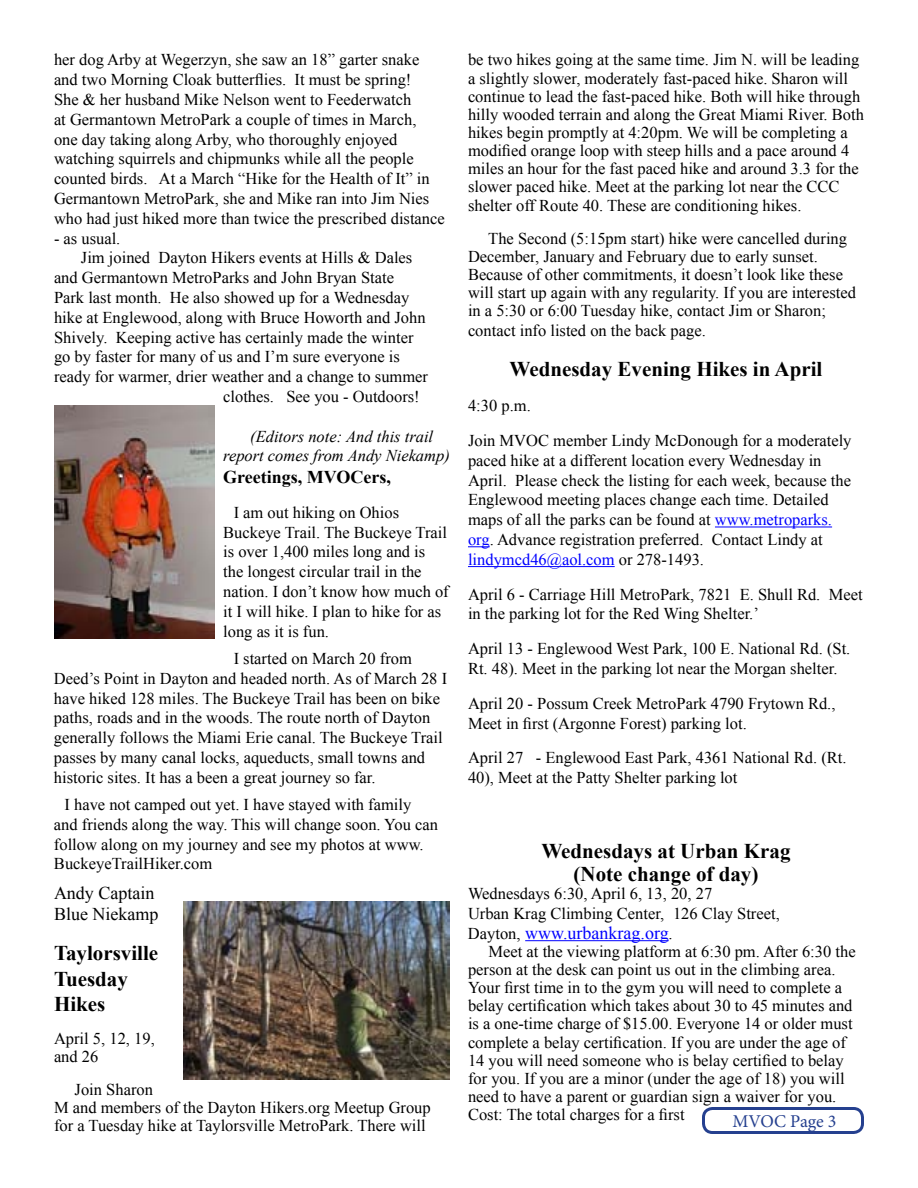
<style>
.page{position:relative;width:918px;height:1188px;background:#fff}
.page>*{position:absolute;margin:0;border:0;box-sizing:border-box;transform-origin:0 0}
.t1{font:700 21px/25.2px "Times New Roman";color:#000}
.t2{font:18px "Times New Roman";color:#00f}
.t3{font:18px/21.6px "Times New Roman";color:#000}
.t4{font:700 18px "Times New Roman";color:#000}
.t5{font:18px "Minion Pro";letter-spacing:-.005em;color:#25408f}
.t6{font:16.5px/19.8px "Times New Roman";color:#000}
.t7{font:italic 16.5px/19.8px "Times New Roman";color:#000}
.s1{color:#00f}
.s2{font-size:16.5px;color:#000}
</style>
<div class="page">
<div style="left:702px;top:1107px;width:162px;height:27px;border:3px solid #25408f;border-radius:9px"></div>
<hr style="left:715px;top:527px;width:117px;height:1px;background:#00f">
<svg style="left:468px;top:546px;width:22px;height:1px"></svg>
<hr style="left:468px;top:566px;width:147px;height:1px;background:#00f">
<hr style="left:525px;top:940px;width:144px;height:1px;background:#00f">
<img style="left:184px;top:902px;width:266px;height:178px">
<img style="left:54px;top:405px;width:160px;height:234px">
<p class="t6" style="left:54px;top:50px;width:392px">her dog Arby at Wegerzyn, she saw an 18” garter snake and two Morning Cloak butterflies. It must be spring!<br>She &amp; her husband Mike Nelson went to Feederwatch<br>at Germantown MetroPark a couple of times in March,<br>one day taking along Arby, who thoroughly enjoyed watching squirrels and chipmunks while all the people counted birds. At a March “Hike for the Health of It” in Germantown MetroPark, she and Mike ran into Jim Nies who had just hiked more than twice the prescribed distance</p>
<p class="t6" style="left:54px;top:228px;width:68px">- as usual.</p>
<p class="t6" style="left:81px;top:248px;width:333px">Jim joined Dayton Hikers events at Hills &amp; Dales</p>
<p class="t6" style="left:54px;top:268px;width:342px">and Germantown MetroParks and John Bryan State</p>
<p class="t6" style="left:54px;top:287px;width:357px">Park last month. He also showed up for a Wednesday</p>
<p class="t6" style="left:54px;top:307px;width:373px">hike at Englewood, along with Bruce Howorth and John</p>
<p class="t6" style="left:54px;top:327px;width:361px">Shively. Keeping active has certainly made the winter</p>
<p class="t6" style="left:54px;top:347px;width:347px">go by faster for many of us and I’m sure everyone is</p>
<p class="t6" style="left:54px;top:367px;width:376px">ready for warmer, drier weather and a change to summer</p>
<p class="t6" style="left:223px;top:386px;width:198px">clothes. See you - Outdoors!</p>
<p class="t7" style="left:223px;top:426px;width:228px;text-indent:27px">(Editors note: And this trail report comes from Andy Niekamp)</p>
<p class="t4" style="left:223px;top:465px;width:169px">Greetings, MVOCers,</p>
<p class="t6" style="left:223px;top:502px;width:227px;text-indent:10px">I am out hiking on Ohios<br>Buckeye Trail. The Buckeye Trail is over 1,400 miles long and is the longest circular trail in the nation. I don’t know how much of it I will hike. I plan to hike for as long as it is fun.</p>
<p class="t6" style="left:54px;top:648px;width:395px;text-indent:180px">I started on March 20 from Deed’s Point in Dayton and headed north. As of March 28 I have hiked 128 miles. The Buckeye Trail has been on bike paths, roads and in the woods. The route north of Dayton generally follows the Miami Erie canal. The Buckeye Trail passes by many canal locks, aqueducts, small towns and historic sites. It has a been a great journey so far.</p>
<p class="t6" style="left:54px;top:794px;width:386px;text-indent:10px">I have not camped out yet. I have stayed with family and friends along the way. This will change soon. You can follow along on my journey and see my photos at www.<br>BuckeyeTrailHiker.com</p>
<p class="t3" style="left:54px;top:881px;width:106px">Andy Captain<br>Blue Niekamp</p>
<p class="t1" style="left:54px;top:940px;width:106px">Taylorsville<br>Tuesday<br>Hikes</p>
<p class="t6" style="left:54px;top:1029px;width:102px;line-height:18.1px">April 5, 12, 19, and 26</p>
<p class="t6" style="left:54px;top:1080px;width:378px;line-height:18.1px;text-indent:21px">Join Sharon<br>M and members of the Dayton Hikers.org Meetup Group for a Tuesday hike at Taylorsville MetroPark. There will</p>
<p class="t6" style="left:468px;top:51px;width:397px;line-height:18.1px">be two hikes going at the same time. Jim N. will be leading a slightly slower, moderately fast-paced hike. Sharon will continue to lead the fast-paced hike. Both will hike through hilly wooded terrain and along the Great Miami River. Both hikes begin promptly at 4:20pm. We will be completing a modified orange loop with steep hills and a pace around 4 miles an hour for the fast paced hike and around 3.3 for the slower paced hike. Meet at the parking lot near the CCC shelter off Route 40. These are conditioning hikes.</p>
<p class="t6" style="left:468px;top:229px;width:389px;line-height:18.1px;text-indent:20px">The Second (5:15pm start) hike were cancelled during December, January and February due to early sunset.<br>Because of other commitments, it doesn’t look like these will start up again with any regularity. If you are interested in a 5:30 or 6:00 Tuesday hike, contact Jim or Sharon;</p>
<p class="t6" style="left:468px;top:321px;width:239px">contact info listed on the back page.</p>
<p class="t1" style="left:510px;top:356px;width:314px">Wednesday Evening Hikes in April</p>
<p class="t6" style="left:468px;top:388px;width:385px;line-height:34.8px">4:30 p.m.<br>Join MVOC member Lindy McDonough for a moderately</p>
<p class="t6" style="left:468px;top:450px;width:385px">paced hike at a different location every Wednesday in April. Please check the listing for each week, because the Englewood meeting places change each time. Detailed maps of all the parks can be found at <span class="s1">www.metroparks. org</span>. Advance registration preferred. Contact Lindy at <span class="s1">lindymcd46@aol.com</span> or 278-1493.</p>
<p class="t6" style="left:468px;top:584px;width:396px">April 6 - Carriage Hill MetroPark, 7821 E. Shull Rd. Meet in the parking lot for the Red Wing Shelter.’</p>
<p class="t6" style="left:468px;top:639px;width:384px">April 13 - Englewood West Park, 100 E. National Rd. (St.<br>Rt. 48). Meet in the parking lot near the Morgan shelter.</p>
<p class="t6" style="left:468px;top:693px;width:369px">April 20 - Possum Creek MetroPark 4790 Frytown Rd.,<br>Meet in first (Argonne Forest) parking lot.</p>
<p class="t6" style="left:468px;top:748px;width:380px">April 27 - Englewood East Park, 4361 National Rd. (Rt.<br>40), Meet at the Patty Shelter parking lot</p>
<p class="t1" style="left:541px;top:839px;width:251px;line-height:23.1px;text-align:center">Wednesdays at Urban Krag (Note change of day)</p>
<p class="t6" style="left:468px;top:883px;width:313px">Wednesdays 6:30, April 6, 13, 20, 27<br>Urban Krag Climbing Center, 126 Clay Street,</p>
<p class="t2" style="left:468px;top:921px;width:206px"><span class="s2">Dayton,</span> www.urbankrag.org<span class="s2">.</span></p>
<p class="t6" style="left:468px;top:942px;width:389px;line-height:18.1px;text-indent:21px">Meet at the viewing platform at 6:30 pm. After 6:30 the person at the desk can point us out in the climbing area.<br>Your first time in to the gym you will need to complete a belay certification which takes about 30 to 45 minutes and is a one-time charge of $15.00. Everyone 14 or older must complete a belay certification. If you are under the age of 14 you will need someone who is belay certified to belay for you. If you are a minor (under the age of 18) you will need to have a parent or guardian sign a waiver for you.<br>Cost: The total charges for a first</p>
<p class="t5" style="left:732px;top:1109px;width:106px">MVOC Page 3</p>
</div>
